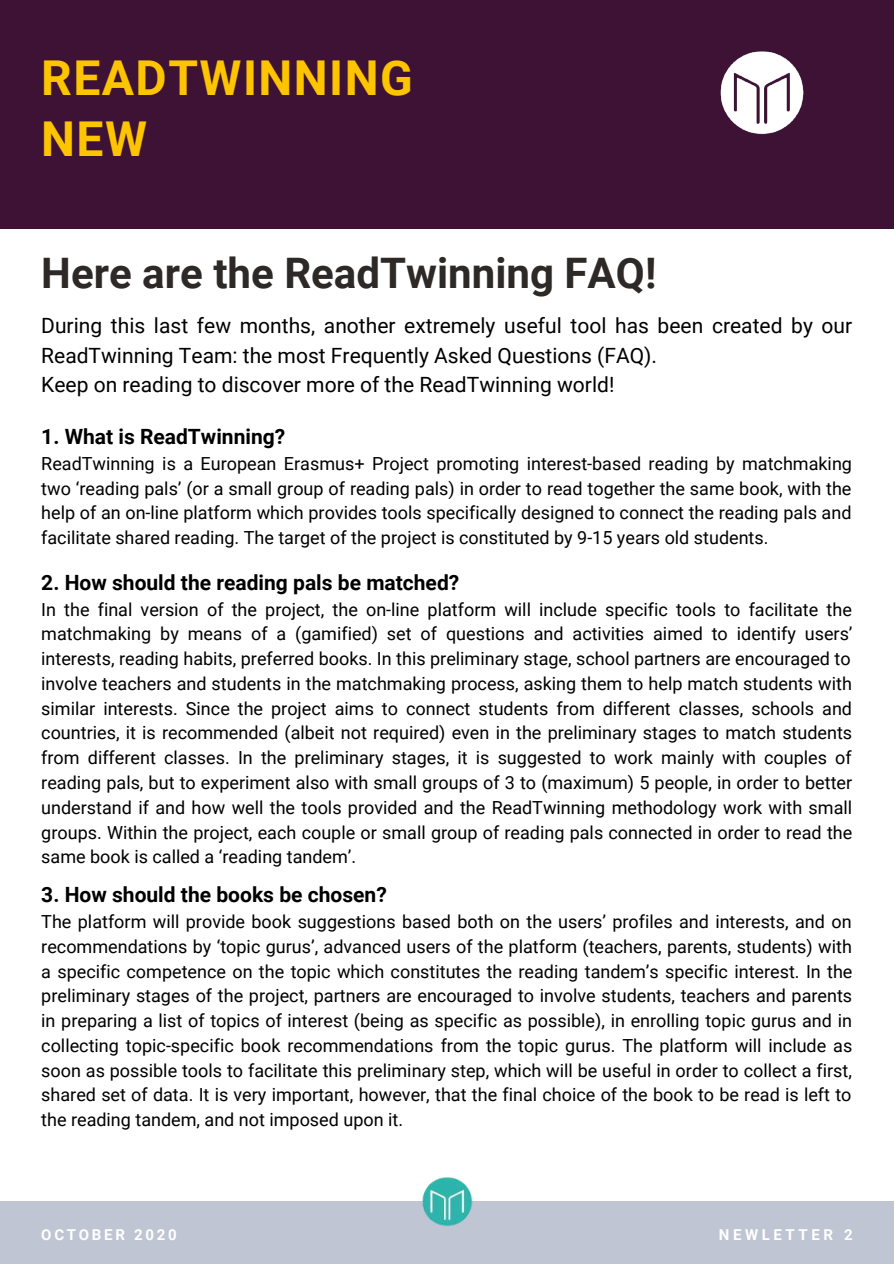
<style>
.page{position:relative;width:894px;height:1264px;background:#fff}
.page>*{position:absolute;margin:0;border:0;box-sizing:border-box;transform-origin:0 0}
.t1{font:700 48px/60.8px "Roboto";letter-spacing:.03em;color:#fdc400}
.t2{font:700 42px "Roboto";color:#2d2926}
.t3{font:21px/29.2px "Roboto";color:#000}
.t4{font:700 21px "Roboto";color:#000}
.t5{font:18px/24.8px "Roboto";color:#000;text-align:justify}
.t6{font:700 15px "Roboto";letter-spacing:.18em;color:#fff}
.t7{font:700 15px "Roboto";letter-spacing:.24em;color:#fff}
</style>
<div class="page">
<div style="left:0;top:0;width:893px;height:229px;background:#3d1235"></div>
<div style="left:0;top:1201px;width:893px;height:62px;background:#bfc5d3"></div>
<img style="left:720px;top:51px;width:84px;height:83px">
<img style="left:422px;top:1177px;width:50px;height:49px">
<h1 class="t1" style="left:41px;top:48px;width:373px">READTWINNING<br>NEW</h1>
<h2 class="t2" style="left:41px;top:249px;width:616px">Here are the ReadTwinning FAQ!</h2>
<p class="t3" style="left:41px;top:311px;width:812px">During this last few months, another extremely useful tool has been created by our<br>ReadTwinning Team: the most Frequently Asked Questions (FAQ).<br>Keep on reading to discover more of the ReadTwinning world!</p>
<p class="t4" style="left:41px;top:424px;width:245px">1. What is ReadTwinning?</p>
<p class="t5" style="left:41px;top:451px;width:812px">ReadTwinning is a European Erasmus+ Project promoting interest-based reading by matchmaking two ‘reading pals’ (or a small group of reading pals) in order to read together the same book, with the help of an on-line platform which provides tools specifically designed to connect the reading pals and facilitate shared reading. The target of the project is constituted by 9-15 years old students.</p>
<p class="t4" style="left:41px;top:570px;width:419px">2. How should the reading pals be matched?</p>
<p class="t5" style="left:41px;top:597px;width:812px">In the final version of the project, the on-line platform will include specific tools to facilitate the matchmaking by means of a (gamified) set of questions and activities aimed to identify users’ interests, reading habits, preferred books. In this preliminary stage, school partners are encouraged to involve teachers and students in the matchmaking process, asking them to help match students with similar interests. Since the project aims to connect students from different classes, schools and countries, it is recommended (albeit not required) even in the preliminary stages to match students from different classes. In the preliminary stages, it is suggested to work mainly with couples of reading pals, but to experiment also with small groups of 3 to (maximum) 5 people, in order to better understand if and how well the tools provided and the ReadTwinning methodology work with small groups. Within the project, each couple or small group of reading pals connected in order to read the same book is called a ‘reading tandem’.</p>
<p class="t4" style="left:41px;top:882px;width:347px">3. How should the books be chosen?</p>
<p class="t5" style="left:41px;top:909px;width:812px">The platform will provide book suggestions based both on the users’ profiles and interests, and on recommendations by ‘topic gurus’, advanced users of the platform (teachers, parents, students) with a specific competence on the topic which constitutes the reading tandem’s specific interest. In the preliminary stages of the project, partners are encouraged to involve students, teachers and parents in preparing a list of topics of interest (being as specific as possible), in enrolling topic gurus and in collecting topic-specific book recommendations from the topic gurus. The platform will include as soon as possible tools to facilitate this preliminary step, which will be useful in order to collect a first, shared set of data. It is very important, however, that the final choice of the book to be read is left to the reading tandem, and not imposed upon it.</p>
<p class="t6" style="left:41px;top:1226px;width:137px">OCTOBER 2020</p>
<p class="t7" style="left:718px;top:1226px;width:135px">NEWLETTER 2</p>
</div>
